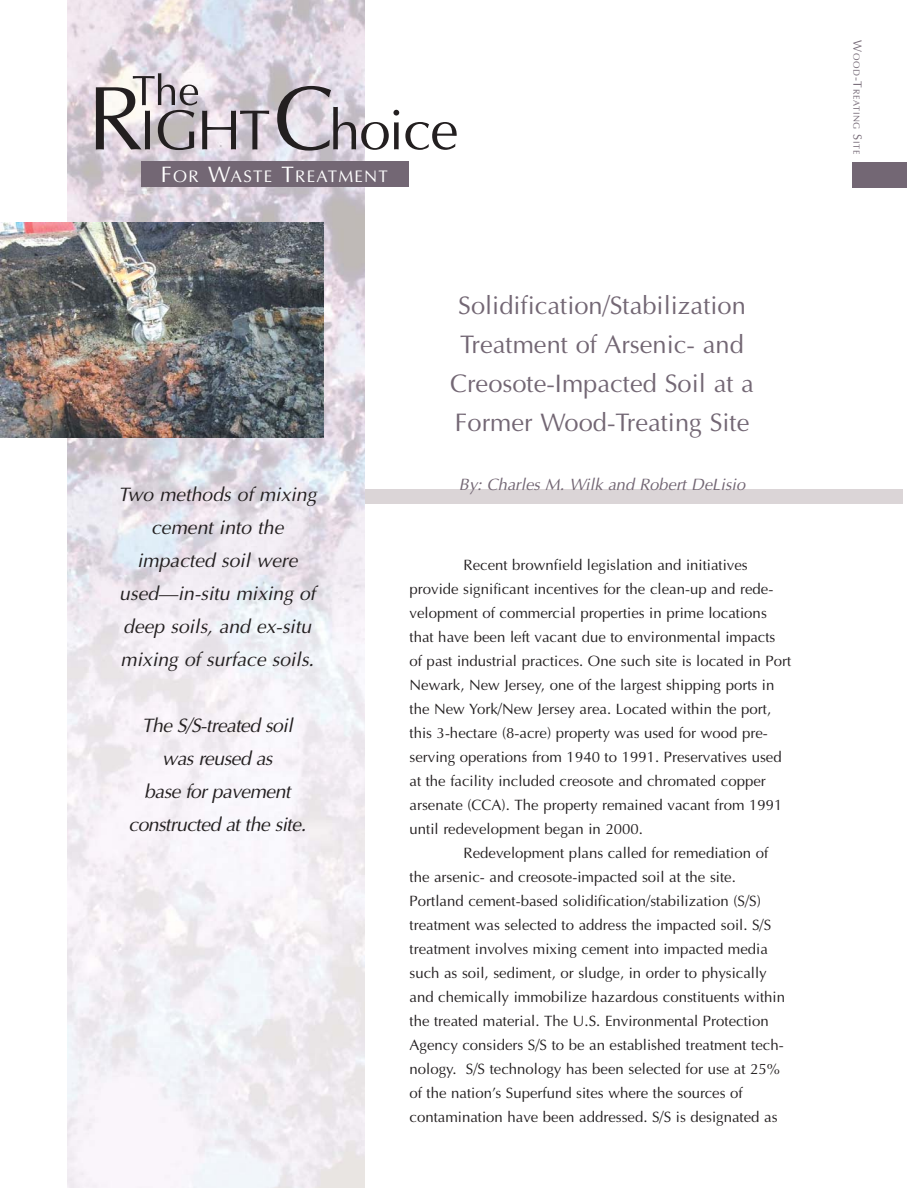
<style>
.page{position:relative;width:918px;height:1188px;background:#fff}
.page>*{position:absolute;margin:0;border:0;box-sizing:border-box;transform-origin:0 0}
.t1{font:25.5px/39px "Optima";color:#736774;text-align:center}
.t2{font:italic 19.5px/33px "Optima";color:#231f20;text-align:center}
.t3{font:italic 19.5px/33px "Optima";letter-spacing:-.03em;color:#231f20;text-align:center}
.t4{font:16.8px "Optima";letter-spacing:.075em;color:#fff}
.t5{font:italic 16.5px "Optima";color:#736774}
.t6{font:15px "Optima";color:#231f20}
.t7{font:9px "Optima";letter-spacing:.075em;color:#736774}
.s1{font-size:22.5px}
.s2{font-size:12px}
</style>
<div class="page">
<div style="left:354px;top:489px;width:548px;height:14px;background:#dbd5d7"></div>
<img style="left:68px;top:0;width:297px;height:1188px">
<svg style="left:277px;top:86px;width:122px;height:65px"></svg>
<svg style="left:405px;top:122px;width:52px;height:28px"></svg>
<svg style="left:96px;top:73px;width:173px;height:77px"></svg>
<div style="left:141px;top:161px;width:268px;height:26px;background:#736774"></div>
<img style="left:0;top:223px;width:324px;height:215px">
<div style="left:852px;top:162px;width:54px;height:26px;background:#736774"></div>
<p class="t4" style="left:161px;top:169px;width:229px"><span class="s1">F</span>OR <span class="s1">W</span>ASTE <span class="s1">T</span>REATMENT</p>
<h2 class="t2" style="left:118px;top:480px;width:200px">Two methods of mixing cement into the impacted soil were used—in-situ mixing of deep soils, and ex-situ mixing of surface soils.</h2>
<h2 class="t3" style="left:128px;top:711px;width:179px">The S/S-treated soil was reused as<br>base for pavement constructed at the site.</h2>
<h1 class="t1" style="left:450px;top:288px;width:305px">Solidification/Stabilization<br>Treatment of Arsenic- and<br>Creosote-Impacted Soil at a<br>Former Wood-Treating Site</h1>
<p class="t5" style="left:459px;top:478px;width:288px">By: Charles M. Wilk and Robert DeLisio</p>
<p class="t6" style="left:464px;top:558px;width:286px">Recent brownfield legislation and initiatives</p>
<p class="t6" style="left:410px;top:582px;width:365px">provide significant incentives for the clean-up and rede-</p>
<p class="t6" style="left:410px;top:606px;width:359px">velopment of commercial properties in prime locations</p>
<p class="t6" style="left:410px;top:630px;width:367px">that have been left vacant due to environmental impacts</p>
<p class="t6" style="left:410px;top:654px;width:383px">of past industrial practices. One such site is located in Port</p>
<p class="t6" style="left:410px;top:678px;width:366px">Newark, New Jersey, one of the largest shipping ports in</p>
<p class="t6" style="left:410px;top:702px;width:363px">the New York/New Jersey area. Located within the port,</p>
<p class="t6" style="left:410px;top:726px;width:360px">this 3-hectare (8-acre) property was used for wood pre-</p>
<p class="t6" style="left:410px;top:750px;width:374px">serving operations from 1940 to 1991. Preservatives used</p>
<p class="t6" style="left:410px;top:774px;width:358px">at the facility included creosote and chromated copper</p>
<p class="t6" style="left:410px;top:798px;width:374px">arsenate (CCA). The property remained vacant from 1991</p>
<p class="t6" style="left:410px;top:822px;width:235px">until redevelopment began in 2000.</p>
<p class="t6" style="left:464px;top:846px;width:306px">Redevelopment plans called for remediation of</p>
<p class="t6" style="left:410px;top:870px;width:328px">the arsenic- and creosote-impacted soil at the site.</p>
<p class="t6" style="left:410px;top:894px;width:353px">Portland cement-based solidification/stabilization (S/S)</p>
<p class="t6" style="left:410px;top:918px;width:363px">treatment was selected to address the impacted soil. S/S</p>
<p class="t6" style="left:410px;top:942px;width:360px">treatment involves mixing cement into impacted media</p>
<p class="t6" style="left:410px;top:966px;width:359px">such as soil, sediment, or sludge, in order to physically</p>
<p class="t6" style="left:410px;top:990px;width:377px">and chemically immobilize hazardous constituents within</p>
<p class="t6" style="left:410px;top:1014px;width:361px">the treated material. The U.S. Environmental Protection</p>
<p class="t6" style="left:410px;top:1038px;width:376px">Agency considers S/S to be an established treatment tech-</p>
<p class="t6" style="left:410px;top:1062px;width:372px">nology. S/S technology has been selected for use at 25%</p>
<p class="t6" style="left:410px;top:1086px;width:335px">of the nation’s Superfund sites where the sources of</p>
<p class="t6" style="left:410px;top:1110px;width:369px">contamination have been addressed. S/S is designated as</p>
<p class="t7" style="left:860px;top:40px;width:116px;rotate:90deg"><span class="s2">W</span>OOD<span class="s2">-T</span>REATING <span class="s2">S</span>ITE</p>
</div>
